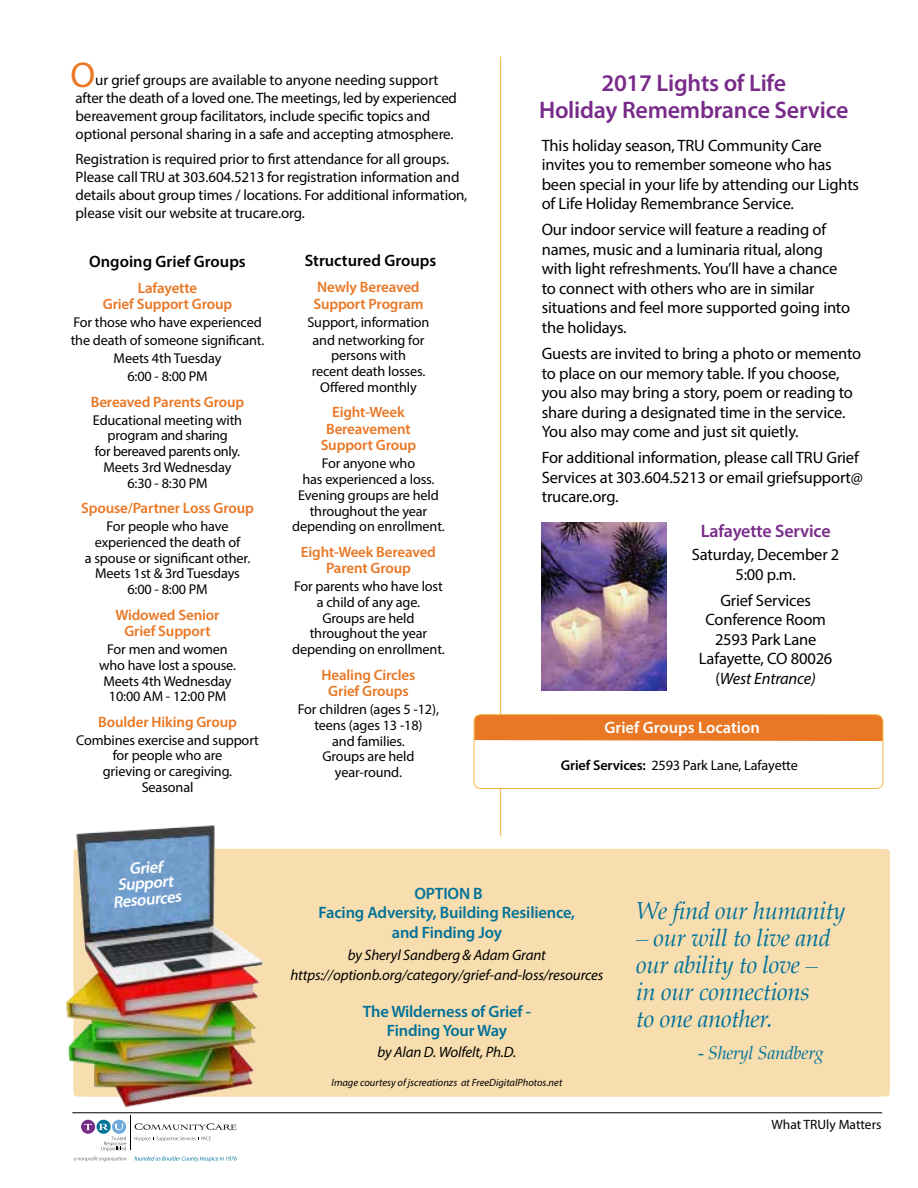
<style>
.page{position:relative;width:918px;height:1188px;background:#fff}
.page>*{position:absolute;margin:0;border:0;box-sizing:border-box;transform-origin:0 0}
.t1{font:36px "Myriad Pro";color:#e97724}
.t2{font:italic 24px/27px "Palatino";letter-spacing:-.015em;color:#007198}
.t3{font:600 24px/27px "Myriad Pro";letter-spacing:-.01em;color:#792b8a;text-align:center}
.t4{font:600 18px "Myriad Pro";letter-spacing:-.01em;color:#792b8a}
.t5{font:italic 18px "Palatino";letter-spacing:-.015em;color:#007198}
.t6{font:16.5px/19.5px "Myriad Pro";letter-spacing:-.01em;color:#000}
.t7{font:600 16.5px/19.5px "Myriad Pro";letter-spacing:-.01em;color:#007198;text-align:center}
.t8{font:600 16.5px "Myriad Pro";color:#000}
.t9{font:italic 600 16.5px/15px "Myriad Pro";color:#fff;text-align:center}
.t10{font:600 16.5px "Myriad Pro";color:#fff}
.t11{font:15px/18px "Myriad Pro";letter-spacing:-.01em;color:#000}
.t12{font:600 15px/16.5px "Myriad Pro";letter-spacing:-.01em;color:#e97724;text-align:center}
.t13{font:italic 15px/19.5px "Myriad Pro";letter-spacing:-.01em;color:#000;text-align:center}
.t14{font:14.25px/15.8px "Myriad Pro";letter-spacing:-.01em;color:#000;text-align:center}
.t15{font:13.5px "Myriad Pro";color:#000}
.t16{font:italic 10.5px "Myriad Pro";color:#000}
.s1{font-style:italic}
.s2{font-weight:600}
</style>
<div class="page">
<hr style="left:72px;top:1112px;width:810px;height:1px;background:#000">
<svg style="left:112px;top:1120px;width:14px;height:14px"></svg>
<svg style="left:97px;top:1120px;width:14px;height:14px"></svg>
<svg style="left:81px;top:1120px;width:14px;height:14px"></svg>
<svg style="left:135px;top:1123px;width:101px;height:7px"></svg>
<svg style="left:84px;top:1124px;width:8px;height:6px"></svg>
<svg style="left:99px;top:1124px;width:25px;height:6px"></svg>
<hr style="left:130px;top:1115px;width:1px;height:35px;background:#000">
<svg style="left:135px;top:1156px;width:102px;height:6px"></svg>
<svg style="left:74px;top:1137px;width:52px;height:25px"></svg>
<svg style="left:135px;top:1137px;width:76px;height:4px"></svg>
<img style="left:542px;top:523px;width:124px;height:168px">
<div style="left:82px;top:849px;width:808px;height:247px;background:#f8deaf;border-radius:4px"></div>
<img style="left:67px;top:825px;width:196px;height:283px">
<hr style="left:500px;top:57px;width:1px;height:779px;background:#f0b643">
<div style="left:493px;top:716px;width:16px;height:73px;background:#fff"></div>
<div style="left:474px;top:715px;width:409px;height:26px;background:#e97724"></div>
<div style="left:474px;top:714px;width:409px;height:75px;border:1px solid #f0b643;border-radius:7px"></div>
<h1 class="t1" style="left:71px;top:53px;width:26px">O</h1>
<p class="t11" style="left:76px;top:71px;width:383px;text-indent:20px">ur grief groups are available to anyone needing support after the death of a loved one. The meetings, led by experienced bereavement group facilitators, include specific topics and optional personal sharing in a safe and accepting atmosphere.</p>
<p class="t11" style="left:76px;top:150px;width:393px">Registration is required prior to first attendance for all groups.<br>Please call TRU at 303.604.5213 for registration information and details about group times / locations. For additional information, please visit our website at trucare.org.</p>
<p class="t8" style="left:89px;top:251px;width:158px">Ongoing Grief Groups</p>
<p class="t12" style="left:103px;top:279px;width:131px">Lafayette<br>Grief Support Group</p>
<p class="t14" style="left:71px;top:313px;width:195px;line-height:18px">For those who have experienced the death of someone significant.<br>Meets 4th Tuesday<br>6:00 - 8:00 PM</p>
<p class="t12" style="left:91px;top:393px;width:155px">Bereaved Parents Group</p>
<p class="t14" style="left:93px;top:412px;width:151px">Educational meeting with program and sharing<br>for bereaved parents only.<br>Meets 3rd Wednesday<br>6:30 - 8:30 PM</p>
<p class="t12" style="left:81px;top:499px;width:174px">Spouse/Partner Loss Group</p>
<p class="t14" style="left:85px;top:518px;width:167px">For people who have experienced the death of<br>a spouse or significant other.<br>Meets 1st &amp; 3rd Tuesdays<br>6:00 - 8:00 PM</p>
<p class="t12" style="left:116px;top:606px;width:106px">Widowed Senior<br>Grief Support</p>
<p class="t14" style="left:99px;top:641px;width:139px">For men and women who have lost a spouse.<br>Meets 4th Wednesday<br>10:00 AM - 12:00 PM</p>
<p class="t12" style="left:98px;top:713px;width:140px">Boulder Hiking Group</p>
<p class="t14" style="left:76px;top:732px;width:184px">Combines exercise and support for people who are<br>grieving or caregiving.<br>Seasonal</p>
<p class="t8" style="left:305px;top:250px;width:133px">Structured Groups</p>
<p class="t12" style="left:313px;top:279px;width:112px;text-align:left">Newly Bereaved<br>Support Program</p>
<p class="t14" style="left:307px;top:313px;width:124px;line-height:18px">Support, information and networking for</p>
<p class="t14" style="left:312px;top:348px;width:115px">persons with recent death losses.<br>Offered monthly</p>
<p class="t12" style="left:321px;top:404px;width:97px">Eight-Week<br>Bereavement<br>Support Group</p>
<p class="t14" style="left:292px;top:455px;width:154px">For anyone who<br>has experienced a loss.<br>Evening groups are held throughout the year depending on enrollment.</p>
<p class="t12" style="left:301px;top:543px;width:137px">Eight-Week Bereaved<br>Parent Group</p>
<p class="t14" style="left:292px;top:578px;width:154px">For parents who have lost a child of any age.<br>Groups are held throughout the year depending on enrollment.</p>
<p class="t12" style="left:322px;top:666px;width:95px">Healing Circles<br>Grief Groups</p>
<p class="t14" style="left:298px;top:701px;width:143px">For children (ages 5 -12), teens (ages 13 -18)<br>and families.<br>Groups are held year-round.</p>
<h2 class="t3" style="left:539px;top:69px;width:311px">2017 Lights of Life<br>Holiday Remembrance Service</h2>
<p class="t6" style="left:542px;top:135px;width:319px">This holiday season, TRU Community Care invites you to remember someone who has been special in your life by attending our Lights of Life Holiday Remembrance Service.</p>
<p class="t6" style="left:542px;top:220px;width:310px">Our indoor service will feature a reading of names, music and a luminaria ritual, along with light refreshments. You’ll have a chance to connect with others who are in similar situations and feel more supported going into the holidays.</p>
<p class="t6" style="left:542px;top:344px;width:321px">Guests are invited to bring a photo or memento to place on our memory table. If you choose, you also may bring a story, poem or reading to share during a designated time in the service.<br>You also may come and just sit quietly.</p>
<p class="t6" style="left:542px;top:448px;width:323px">For additional information, please call TRU Grief<br>Services at 303.604.5213 or email griefsupport@ trucare.org.</p>
<p class="t4" style="left:701px;top:519px;width:131px">Lafayette Service</p>
<p class="t6" style="left:692px;top:544px;width:149px;text-align:center">Saturday, December 2<br>5:00 p.m.</p>
<p class="t6" style="left:699px;top:590px;width:135px;text-align:center">Grief Services<br>Conference Room<br>2593 Park Lane<br>Lafayette, CO 80026 (<span class="s1">West Entrance)</span></p>
<p class="t10" style="left:605px;top:717px;width:157px">Grief Groups Location</p>
<p class="t14" style="left:561px;top:757px;width:239px"><span class="s2">Grief Services:</span> 2593 Park Lane, Lafayette</p>
<p class="t9" style="left:116px;top:862px;width:58px;rotate:-4deg">Grief<br>Support</p>
<p class="t9" style="left:112px;top:894px;width:70px;rotate:-5deg">Resources</p>
<p class="t7" style="left:319px;top:883px;width:258px">OPTION B<br>Facing Adversity, Building Resilience, and Finding Joy</p>
<p class="t13" style="left:290px;top:945px;width:315px">by Sheryl Sandberg &amp; Adam Grant https://optionb.org/category/grief-and-loss/resources</p>
<p class="t7" style="left:363px;top:1001px;width:170px">The Wilderness of Grief -<br>Finding Your Way</p>
<p class="t13" style="left:378px;top:1042px;width:140px">by Alan D. Wolfelt, Ph.D.</p>
<p class="t16" style="left:332px;top:1076px;width:232px">Image courtesy of jscreationzs at FreeDigitalPhotos.net</p>
<h2 class="t2" style="left:636px;top:897px;width:211px">We find our humanity</h2>
<h2 class="t2" style="left:636px;top:924px;width:196px">– our will to live and our ability to love – in our connections to one another.</h2>
<p class="t5" style="left:698px;top:1038px;width:127px">- Sheryl Sandberg</p>
<p class="t15" style="left:772px;top:1116px;width:111px">What TRUly Matters</p>
</div>
